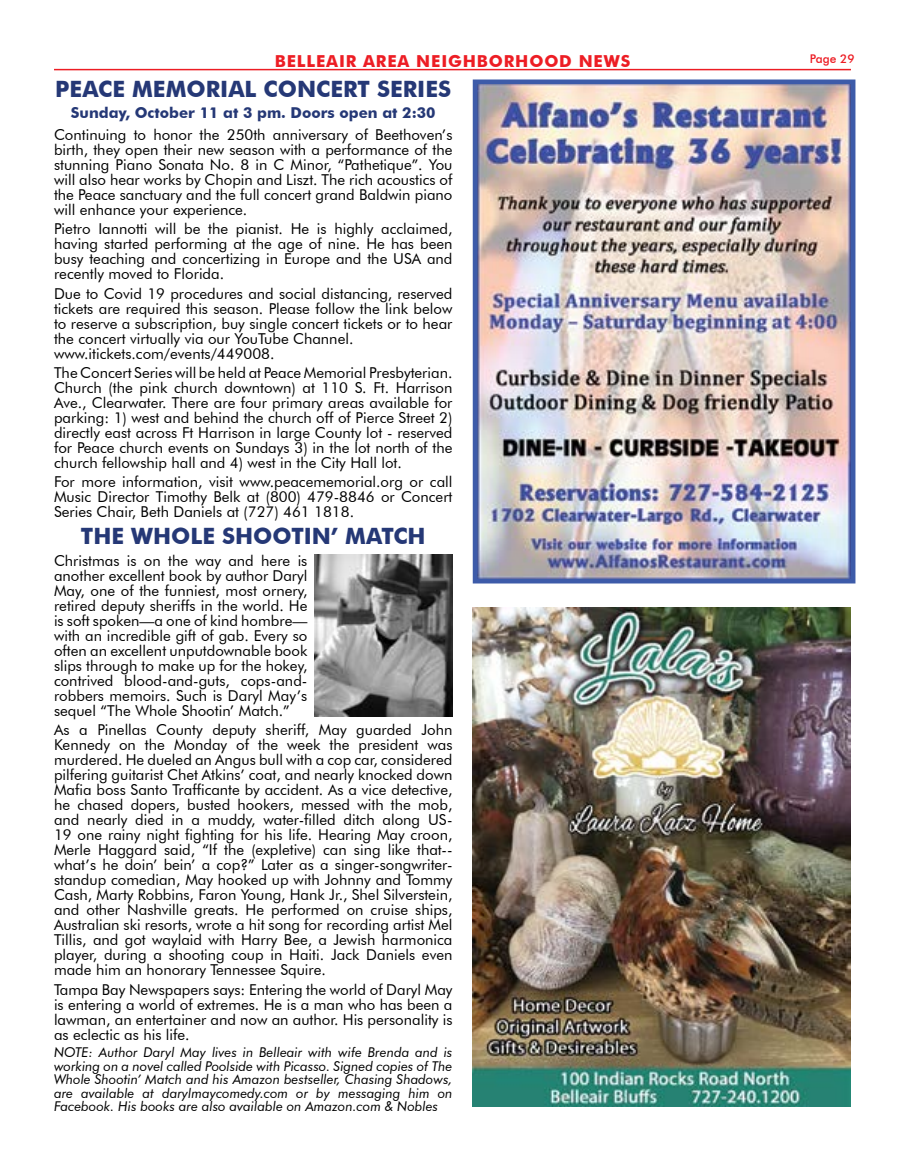
<style>
.page{position:relative;width:905px;height:1161px;background:#fff}
.page>*{position:absolute;margin:0;border:0;box-sizing:border-box;transform-origin:0 0}
.t1{font:700 22.5px "Futura BT";color:#253876}
.t2{font:700 16.5px "Futura BT";letter-spacing:.05em;color:#ed1d24}
.t3{font:15px/15px "Futura BT";color:#000;text-align:justify}
.t4{font:700 15px "Futura BT";color:#253876}
.t5{font:italic 13.5px/13.5px "Futura BT";color:#000;text-align:justify}
.t6{font:500 12px "Futura BT";color:#ed1d24}
</style>
<div class="page">
<hr style="left:54px;top:69px;width:796px;height:1px;background:#ed1d24">
<img style="left:472px;top:608px;width:378px;height:499px">
<img style="left:477px;top:85px;width:373px;height:494px">
<div style="left:472px;top:80px;width:383px;height:504px;border:4px solid #3d5ba9"></div>
<img style="left:314px;top:555px;width:138px;height:162px">
<p class="t2" style="left:275px;top:51px;width:357px">BELLEAIR AREA NEIGHBORHOOD NEWS</p>
<p class="t6" style="left:809px;top:52px;width:46px">Page 29</p>
<h1 class="t1" style="left:55px;top:75px;width:397px">PEACE MEMORIAL CONCERT SERIES</h1>
<p class="t4" style="left:71px;top:104px;width:366px">Sunday, October 11 at 3 pm. Doors open at 2:30</p>
<p class="t3" style="left:54px;top:127px;width:400px">Continuing to honor the 250th anniversary of Beethoven’s birth, they open their new season with a performance of the stunning Piano Sonata No. 8 in C Minor, “Pathetique”. You will also hear works by Chopin and Liszt. The rich acoustics of the Peace sanctuary and the full concert grand Baldwin piano will enhance your experience.</p>
<p class="t3" style="left:54px;top:221px;width:400px">Pietro Iannotti will be the pianist. He is highly acclaimed, having started performing at the age of nine. He has been busy teaching and concertizing in Europe and the USA and recently moved to Florida.</p>
<p class="t3" style="left:54px;top:286px;width:400px;text-align:left">Due to Covid 19 procedures and social distancing, reserved tickets are required this season. Please follow the link below to reserve a subscription, buy single concert tickets or to hear the concert virtually via our YouTube Channel. www.itickets.com/events/449008.</p>
<p class="t3" style="left:54px;top:365px;width:400px">The Concert Series will be held at Peace Memorial Presbyterian.<br>Church (the pink church downtown) at 110 S. Ft. Harrison Ave., Clearwater. There are four primary areas available for parking: 1) west and behind the church off of Pierce Street 2) directly east across Ft Harrison in large County lot - reserved for Peace church events on Sundays 3) in the lot north of the church fellowship hall and 4) west in the City Hall lot.</p>
<p class="t3" style="left:54px;top:474px;width:400px">For more information, visit www.peacememorial.org or call Music Director Timothy Belk at (800) 479-8846 or Concert Series Chair, Beth Daniels at (727) 461 1818.</p>
<h1 class="t1" style="left:81px;top:523px;width:346px">THE WHOLE SHOOTIN’ MATCH</h1>
<p class="t3" style="left:54px;top:553px;width:255px">Christmas is on the way and here is another excellent book by author Daryl May, one of the funniest, most ornery, retired deputy sheriffs in the world. He is soft spoken—a one of kind hombre— with an incredible gift of gab. Every so often an excellent unputdownable book slips through to make up for the hokey, contrived blood-and-guts, cops-and&shy;robbers memoirs. Such is Daryl May’s sequel “The Whole Shootin’ Match.”</p>
<p class="t3" style="left:54px;top:722px;width:400px">As a Pinellas County deputy sheriff, May guarded John Kennedy on the Monday of the week the president was murdered. He dueled an Angus bull with a cop car, considered pilfering guitarist Chet Atkins’ coat, and nearly knocked down Mafia boss Santo Trafficante by accident. As a vice detective, he chased dopers, busted hookers, messed with the mob, and nearly died in a muddy, water-filled ditch along US-19 one rainy night fighting for his life. Hearing May croon, Merle Haggard said, “If the (expletive) can sing like that-- what’s he doin’ bein’ a cop?” Later as a singer-songwriter&shy;standup comedian, May hooked up with Johnny and Tommy Cash, Marty Robbins, Faron Young, Hank Jr., Shel Silverstein, and other Nashville greats. He performed on cruise ships, Australian ski resorts, wrote a hit song for recording artist Mel Tillis, and got waylaid with Harry Bee, a Jewish harmonica player, during a shooting coup in Haiti. Jack Daniels even made him an honorary Tennessee Squire.</p>
<p class="t3" style="left:54px;top:982px;width:400px">Tampa Bay Newspapers says: Entering the world of Daryl May is entering a world of extremes. He is a man who has been a lawman, an entertainer and now an author. His personality is as eclectic as his life.</p>
<p class="t5" style="left:54px;top:1046px;width:400px">NOTE: Author Daryl May lives in Belleair with wife Brenda and is working on a novel called Poolside with Picasso. Signed copies of The Whole Shootin’ Match and his Amazon bestseller, Chasing Shadows, are available at darylmaycomedy.com or by messaging him on Facebook. His books are also available on Amazon.com &amp; Nobles</p>
</div>
